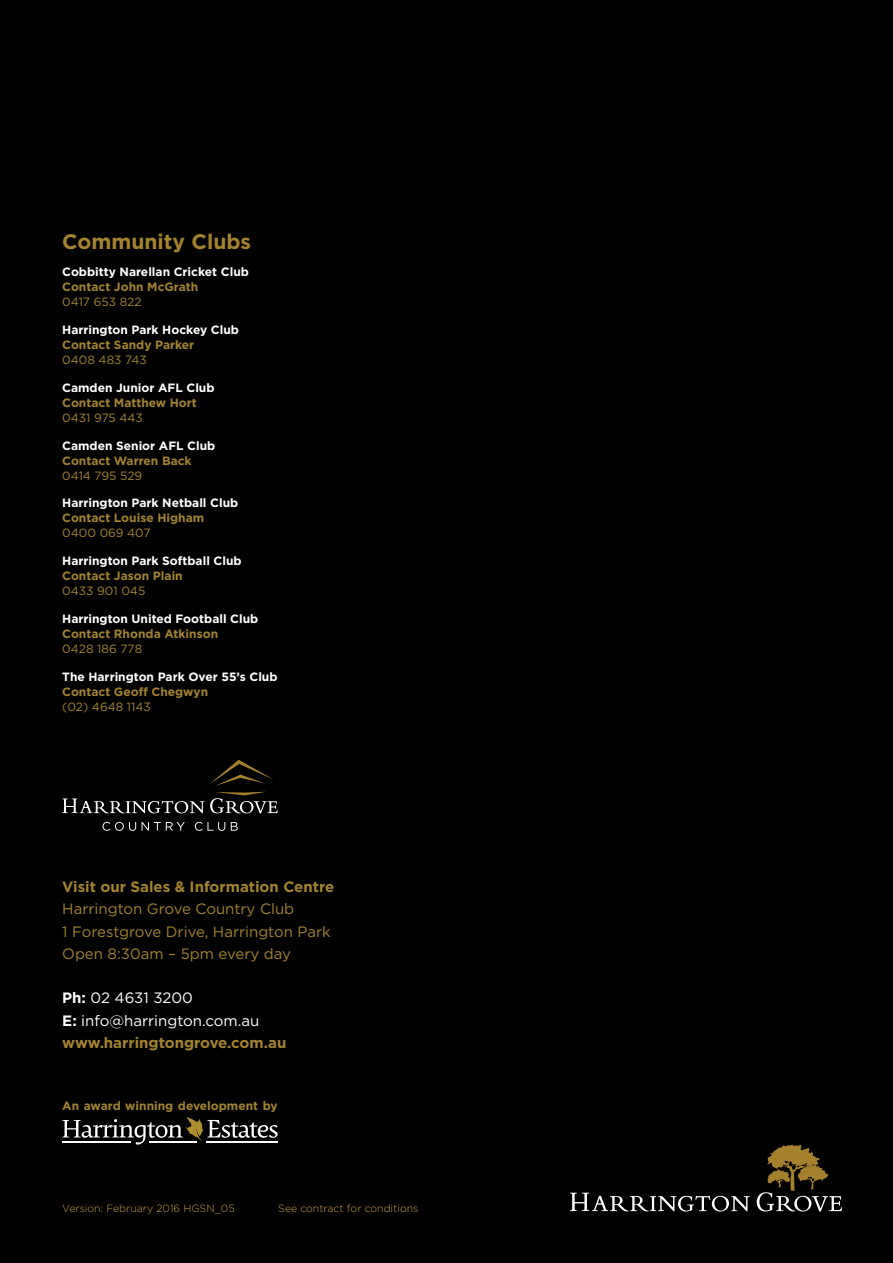
<style>
.page{position:relative;width:893px;height:1263px;background:#000}
.page>*{position:absolute;margin:0;border:0;box-sizing:border-box;transform-origin:0 0}
.t1{font:700 21px "Gotham";color:#a4832e}
.t2{font:15px/22.5px "Gotham";color:#a4832e}
.t3{font:15px/22.5px "Gotham";color:#fff}
.t4{font:700 15px "Gotham";color:#a4832e}
.t5{font:700 12px "Gotham";color:#fff}
.t6{font:700 12px "Gotham";color:#a4832e}
.t7{font:12px "Gotham";color:#a4832e}
.t8{font:300 10.5px "Gotham";color:#c9a240}
.s1{font-weight:700}
.s2{font-weight:700;color:#a4832e}
</style>
<div class="page">
<svg style="left:570px;top:1193px;width:180px;height:18px"></svg>
<svg style="left:757px;top:1144px;width:85px;height:67px"></svg>
<svg style="left:103px;top:822px;width:33px;height:9px"></svg>
<svg style="left:142px;top:822px;width:43px;height:9px"></svg>
<svg style="left:195px;top:822px;width:30px;height:9px"></svg>
<svg style="left:231px;top:822px;width:7px;height:9px"></svg>
<svg style="left:62px;top:760px;width:216px;height:53px"></svg>
<svg style="left:62px;top:1117px;width:216px;height:27px"></svg>
<hr style="left:62px;top:1141px;width:69px;height:1px;background:#fff">
<hr style="left:149px;top:1141px;width:48px;height:1px;background:#fff">
<h1 class="t1" style="left:62px;top:227px;width:190px">Community Clubs</h1>
<p class="t5" style="left:62px;top:264px;width:188px">Cobbitty Narellan Cricket Club</p>
<p class="t6" style="left:62px;top:279px;width:137px">Contact John McGrath</p>
<p class="t7" style="left:62px;top:294px;width:81px">0417 653 822</p>
<p class="t5" style="left:62px;top:322px;width:178px">Harrington Park Hockey Club</p>
<p class="t6" style="left:62px;top:337px;width:134px">Contact Sandy Parker</p>
<p class="t7" style="left:62px;top:352px;width:86px">0408 483 743</p>
<p class="t5" style="left:62px;top:380px;width:154px">Camden Junior AFL Club</p>
<p class="t6" style="left:62px;top:395px;width:136px">Contact Matthew Hort</p>
<p class="t7" style="left:62px;top:410px;width:82px">0431 975 443</p>
<p class="t5" style="left:62px;top:437px;width:155px">Camden Senior AFL Club</p>
<p class="t6" style="left:62px;top:452px;width:131px">Contact Warren Back</p>
<p class="t7" style="left:62px;top:468px;width:82px">0414 795 529</p>
<p class="t5" style="left:62px;top:495px;width:177px">Harrington Park Netball Club</p>
<p class="t6" style="left:62px;top:510px;width:143px">Contact Louise Higham</p>
<p class="t7" style="left:62px;top:525px;width:90px">0400 069 407</p>
<p class="t5" style="left:62px;top:553px;width:181px">Harrington Park Softball Club</p>
<p class="t6" style="left:62px;top:568px;width:122px">Contact Jason Plain</p>
<p class="t7" style="left:62px;top:583px;width:85px">0433 901 045</p>
<p class="t5" style="left:62px;top:611px;width:198px">Harrington United Football Club</p>
<p class="t6" style="left:62px;top:626px;width:157px">Contact Rhonda Atkinson</p>
<p class="t7" style="left:62px;top:641px;width:81px">0428 186 778</p>
<p class="t5" style="left:62px;top:668px;width:217px">The Harrington Park Over 55’s Club</p>
<p class="t6" style="left:62px;top:683px;width:147px">Contact Geoff Chegwyn</p>
<p class="t7" style="left:62px;top:699px;width:90px">(02) 4648 1143</p>
<p class="t4" style="left:62px;top:877px;width:274px">Visit our Sales &amp; Information Centre</p>
<p class="t2" style="left:62px;top:897px;width:270px">Harrington Grove Country Club<br>1 Forestgrove Drive, Harrington Park<br>Open 8:30am – 5pm every day</p>
<p class="t3" style="left:62px;top:986px;width:226px"><span class="s1">Ph:</span> 02 4631 3200<br><span class="s1">E:</span> info@harrington.com.au <span class="s2">www.harringtongrove.com.au</span></p>
<p class="t6" style="left:62px;top:1097px;width:217px">An award winning development by</p>
<p class="t8" style="left:62px;top:1201px;width:174px">Version: February 2016 HGSN_05</p>
<p class="t8" style="left:278px;top:1201px;width:142px">See contract for conditions</p>
</div>
